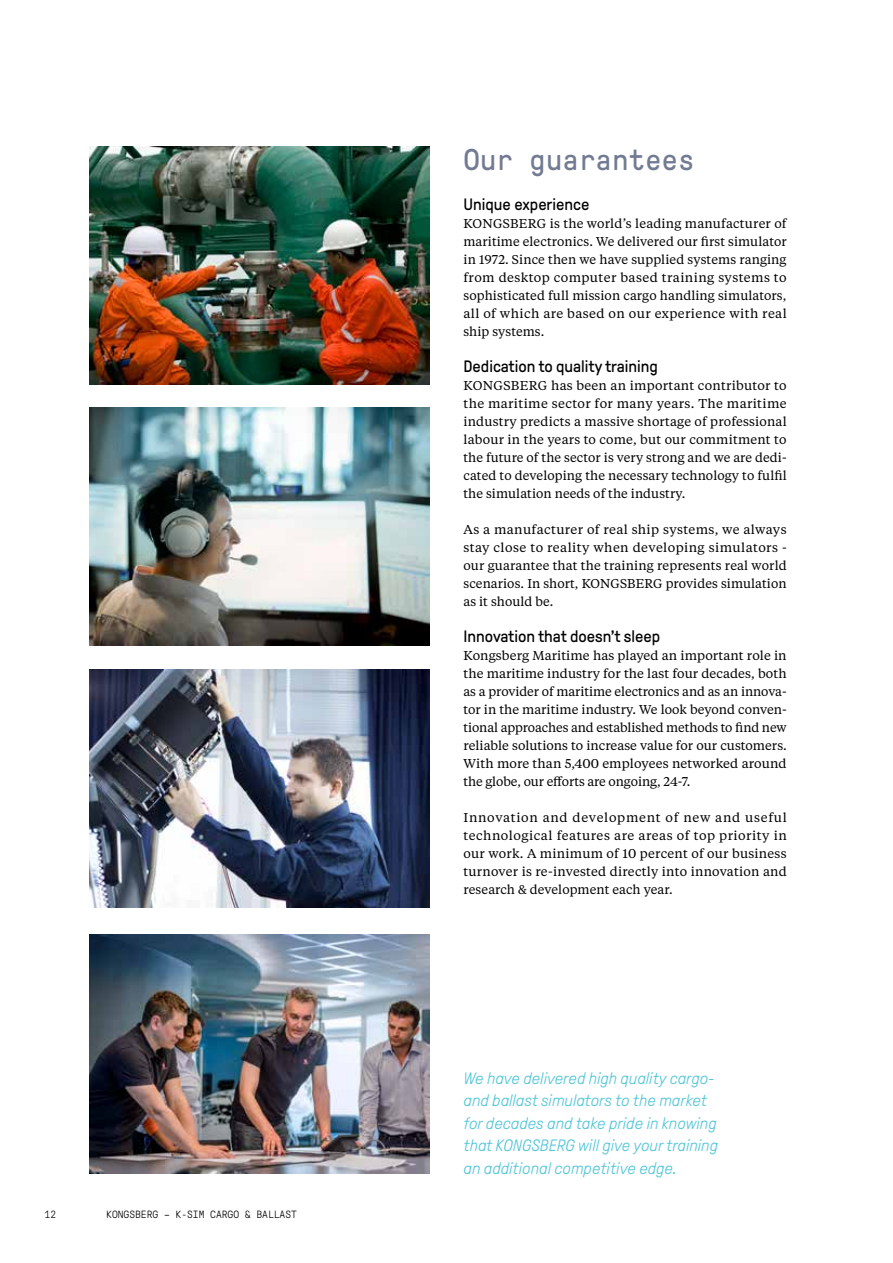
<style>
.page{position:relative;width:893px;height:1263px;background:#fff}
.page>*{position:absolute;margin:0;border:0;box-sizing:border-box;transform-origin:0 0}
.t1{font:30px "GT Pressura Mono";color:#727b92}
.t2{font:italic 300 16.5px/22.5px "GT Pressura";color:#52c6d8}
.t3{font:16.5px "GT Pressura";color:#000}
.t4{font:12.75px/18px "Tiempos Text";letter-spacing:.005em;color:#000;text-align:justify}
.t5{font:300 10.5px "GT Pressura Mono";color:#000}
</style>
<div class="page">
<img style="left:89px;top:669px;width:340px;height:238px">
<img style="left:89px;top:408px;width:340px;height:238px">
<img style="left:89px;top:147px;width:340px;height:238px">
<img style="left:89px;top:935px;width:340px;height:239px">
<p class="t5" style="left:45px;top:1209px;width:13px">12</p>
<p class="t5" style="left:106px;top:1209px;width:192px">KONGSBERG – K-SIM CARGO &amp; BALLAST</p>
<h1 class="t1" style="left:463px;top:144px;width:233px">Our guarantees</h1>
<p class="t3" style="left:463px;top:195px;width:127px">Unique experience</p>
<p class="t4" style="left:463px;top:214px;width:325px">KONGSBERG is the world’s leading manufacturer of maritime electronics. We delivered our first simulator in 1972. Since then we have supplied systems ranging from desktop computer based training systems to sophisticated full mission cargo handling simulators, all of which are based on our experience with real ship systems.</p>
<p class="t3" style="left:463px;top:357px;width:196px">Dedication to quality training</p>
<p class="t4" style="left:463px;top:376px;width:325px">KONGSBERG has been an important contributor to the maritime sector for many years. The maritime industry predicts a massive shortage of professional labour in the years to come, but our commitment to the future of the sector is very strong and we are dedi&shy;cated to developing the necessary technology to fulfil the simulation needs of the industry.</p>
<p class="t4" style="left:463px;top:520px;width:325px">As a manufacturer of real ship systems, we always stay close to reality when developing simulators - our guarantee that the training represents real world scenarios. In short, KONGSBERG provides simulation as it should be.</p>
<p class="t3" style="left:463px;top:627px;width:198px">Innovation that doesn’t sleep</p>
<p class="t4" style="left:463px;top:646px;width:325px">Kongsberg Maritime has played an important role in the maritime industry for the last four decades, both as a provider of maritime electronics and as an innova&shy;tor in the maritime industry. We look beyond conven&shy;tional approaches and established methods to find new reliable solutions to increase value for our customers.<br>With more than 5,400 employees networked around the globe, our efforts are ongoing, 24-7.</p>
<p class="t4" style="left:463px;top:808px;width:325px">Innovation and development of new and useful technological features are areas of top priority in our work. A minimum of 10 percent of our business turnover is re-invested directly into innovation and research &amp; development each year.</p>
<p class="t2" style="left:463px;top:1067px;width:256px">We have delivered high quality cargo&shy;and ballast simulators to the market for decades and take pride in knowing that KONGSBERG will give your training an additional competitive edge.</p>
</div>
